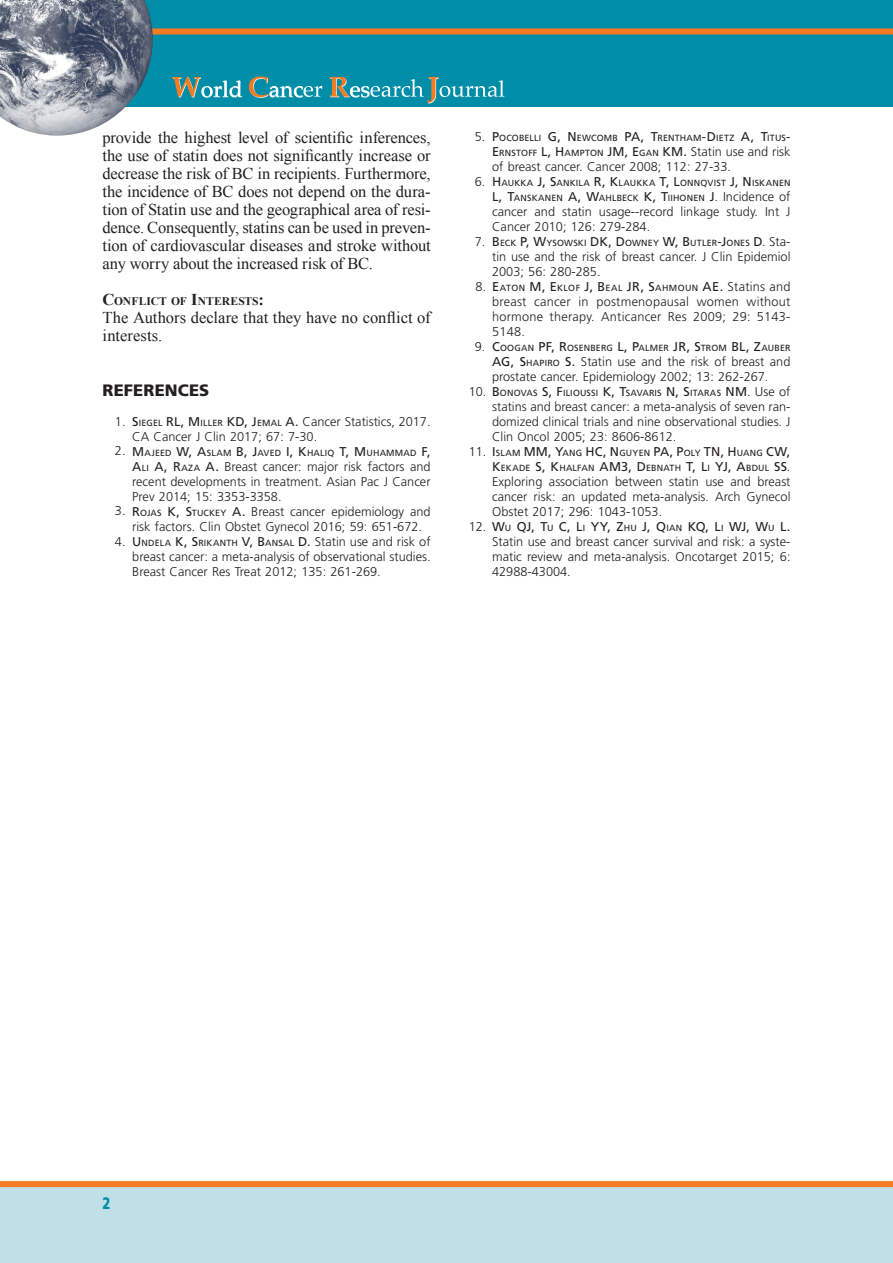
<style>
.page{position:relative;width:893px;height:1263px;background:#fff}
.page>*{position:absolute;margin:0;border:0;box-sizing:border-box;transform-origin:0 0}
.t1{font:16.5px/18px "Times New Roman";letter-spacing:-.005em;color:#231f20;text-align:justify}
.t2{font:900 16.5px "Frutiger";letter-spacing:.01em;color:#231f20}
.t3{font:900 16.5px "Frutiger";color:#008da8;scale:.8 1}
.t4{font:300 12.75px/15px "Frutiger";color:#231f20}
.t5{font:12.75px "Frutiger";color:#231f20}
.t6{font:700 11.55px "Times New Roman";letter-spacing:.005em;color:#231f20}
.t7{font:8.85px/15px "Frutiger";letter-spacing:.02em;color:#231f20}
.t8{font:8.85px "Frutiger";letter-spacing:.05em;color:#231f20}
.s1{font-size:16.5px}
.s2{font-weight:400}
.s3{font-weight:400;font-size:8.85px}
.s4{font-weight:300;font-size:12.75px}
.s5{font-size:12.75px}
.s6{font-size:8.85px}
</style>
<div class="page">
<div style="left:0;top:0;width:893px;height:106px;background:#008da8"></div>
<div style="left:0;top:1181px;width:893px;height:82px;background:#c0e0e8"></div>
<div style="left:0;top:28px;width:893px;height:6px;background:#f47b21"></div>
<div style="left:0;top:1181px;width:893px;height:6px;background:#f47b21"></div>
<img style="left:0;top:0;width:153px;height:136px">
<svg style="left:172px;top:77px;width:70px;height:21px"></svg>
<svg style="left:249px;top:77px;width:73px;height:21px"></svg>
<svg style="left:330px;top:77px;width:174px;height:26px"></svg>
<p class="t1" style="left:102px;top:129px;width:330px">provide the highest level of scientific inferences, the use of statin does not significantly increase or decrease the risk of BC in recipients. Furthermore, the incidence of BC does not depend on the dura&shy;tion of Statin use and the geographical area of resi&shy;dence. Consequently, statins can be used in preven&shy;tion of cardiovascular diseases and stroke without any worry about the increased risk of BC.</p>
<p class="t6" style="left:102px;top:294px;width:163px"><span class="s1">C</span>ONFLICT OF <span class="s1">I</span>NTERESTS<span class="s1">:</span></p>
<p class="t1" style="left:102px;top:309px;width:330px">The Authors declare that they have no conflict of interests.</p>
<p class="t2" style="left:102px;top:380px;width:108px">REFERENCES</p>
<p class="t4" style="left:132px;top:414px;width:300px;text-indent:-17px">1. <span class="s2">S</span> <span class="s3">IEG EL</span> <span class="s2">RL, M</span> <span class="s3">ILLER</span> <span class="s2">KD, J</span><span class="s3">EMAL</span> <span class="s2">A.</span> Cancer Statistics, 2017.<br>CA Cancer J Clin 2017; 67: 7-30.</p>
<p class="t7" style="left:115px;top:445px;width:317px"><span class="s4">2.</span> <span class="s5">M</span>AJ EED <span class="s5">W, A</span>SLAM <span class="s5">B, J</span>AVED <span class="s5">I, K</span>HALIQ <span class="s5">T, M</span> UHAMMAD <span class="s5">F,</span></p>
<p class="t4" style="left:132px;top:459px;width:300px;text-align:justify"><span class="s2">A</span><span class="s3">LI</span> <span class="s2">A, R</span><span class="s3">AZA</span> <span class="s2">A.</span> Breast cancer: major risk factors and recent developments in treatment. Asian Pac J Cancer Prev 2014; 15: 3353-3358.</p>
<p class="t4" style="left:132px;top:504px;width:300px;text-indent:-17px">3. <span class="s2">R</span><span class="s3">OJAS</span> <span class="s2">K, S</span><span class="s3">TUCKEY</span> <span class="s2">A.</span> Breast cancer epidemiology and risk factors. Clin Obstet Gynecol 2016; 59: 651-672.</p>
<p class="t7" style="left:115px;top:535px;width:99px"><span class="s4">4.</span> <span class="s5">U</span> NDELA <span class="s5">K, S</span>RIKANT</p>
<p class="t4" style="left:132px;top:534px;width:300px;text-align:justify;text-indent:99px"><span class="s3">H</span> <span class="s2">V, B</span><span class="s3">AN SAL</span> <span class="s2">D.</span> Statin use and risk of breast cancer: a meta-analysis of observational studies.<br>Breast Cancer Res Treat 2012; 135: 261-269.</p>
<p class="t7" style="left:492px;top:130px;width:300px;text-indent:-17px"><span class="s4">5.</span> <span class="s5">P</span>OCOBELLI <span class="s5">G, N</span>EWCOMB <span class="s5">PA, T</span>RENTHAM<span class="s5">-D</span>IETZ <span class="s5">A, T</span>ITUS<span class="s5">-<br>E</span> RNSTOFF <span class="s5">L, H</span>AMPTON <span class="s5">JM, E</span>GAN</p>
<p class="t4" style="left:492px;top:144px;width:300px;text-indent:170px"><span class="s2">KM .</span> Statin use and risk of breast cancer. Cancer 2008; 112: 27-33.</p>
<p class="t7" style="left:475px;top:175px;width:47px"><span class="s4">6.</span> <span class="s5">H</span>AUKKA</p>
<p class="t5" style="left:537px;top:174px;width:27px">J, S<span class="s6">ANK</span></p>
<p class="t7" style="left:576px;top:175px;width:68px">ILA <span class="s5">R, K</span>LAUKKA</p>
<p class="t7" style="left:659px;top:175px;width:107px"><span class="s5">T, L</span>ONNQVIST <span class="s5">J, N</span>ISKAN</p>
<p class="t7" style="left:779px;top:175px;width:11px">EN</p>
<p class="t7" style="left:492px;top:190px;width:47px"><span class="s5">L, T</span>AN SKAN</p>
<p class="t7" style="left:551px;top:190px;width:240px">EN <span class="s5">A, W</span>AHLBECK <span class="s5">K, T</span>IIHON EN <span class="s5">J</span><span class="s4">. Incidence of</span></p>
<p class="t4" style="left:492px;top:204px;width:300px">cancer and statin usage--record linkage study. Int J<br>Cancer 2010; 126: 279-284.</p>
<p class="t7" style="left:475px;top:235px;width:317px"><span class="s4">7.</span> <span class="s5">B</span> ECK <span class="s5">P, W</span>YSOWSKI <span class="s5">DK, D</span>OWN EY <span class="s5">W, B</span> UTLER<span class="s5">-J</span>ON ES <span class="s5">D</span><span class="s4">. Sta-</span></p>
<p class="t4" style="left:492px;top:249px;width:300px">tin use and the risk of breast cancer. J Clin Epidemiol<br>2003; 56: 280-285.</p>
<p class="t8" style="left:476px;top:282px;width:316px"><span class="s4">8.</span> <span class="s5">E</span>ATON <span class="s5">M, E</span> KLOF <span class="s5">J, B</span> EAL <span class="s5">JR, S</span>AHMOUN <span class="s5">AE.</span> <span class="s4">Statins and</span></p>
<p class="t4" style="left:492px;top:294px;width:300px;text-align:justify">breast cancer in postmenopausal women without hormone therapy. Anticancer Res 2009; 29: 5143- 5148.</p>
<p class="t7" style="left:475px;top:340px;width:47px"><span class="s4">9.</span> <span class="s5">C</span>OOGAN</p>
<p class="t7" style="left:538px;top:340px;width:254px"><span class="s5">PF, R</span>OSEN BERG <span class="s5">L, P</span>ALMER <span class="s5">JR, S</span>TROM <span class="s5">BL, Z</span>AUBER</p>
<p class="t4" style="left:492px;top:354px;width:300px"><span class="s2">AG, S</span> <span class="s3">HAPIRO</span> <span class="s2">S.</span> Statin use and the risk of breast and prostate cancer. Epidemiology 2002; 13: 262-267.</p>
<p class="t7" style="left:469px;top:385px;width:323px"><span class="s4">10.</span> <span class="s5">B</span> ON OVAS <span class="s5">S, F</span>ILIOUSSI <span class="s5">K, T</span>SAVARIS <span class="s5">N, S</span>ITARAS <span class="s5">NM</span> <span class="s4">. Use of</span></p>
<p class="t4" style="left:492px;top:399px;width:300px;text-align:justify">statins and breast cancer: a meta-analysis of seven ran&shy;domized clinical trials and nine observational studies. J Clin Oncol 2005; 23: 8606-8612.</p>
<p class="t7" style="left:469px;top:445px;width:102px"><span class="s4">11.</span> <span class="s5">I</span> SLAM <span class="s5">MM, Y</span>ANG</p>
<p class="t5" style="left:585px;top:444px;width:165px">HC, N<span class="s6">GUYEN</span> PA, P<span class="s6">OLY</span> TN, H <span class="s6">UANG</span></p>
<p class="t5" style="left:766px;top:444px;width:26px">CW,</p>
<p class="t7" style="left:492px;top:460px;width:21px"><span class="s5">K</span>EKAD</p>
<p class="t7" style="left:526px;top:460px;width:138px">E <span class="s5">S, K</span>HALFAN <span class="s5">AM3, D</span>EBNAT</p>
<p class="t4" style="left:492px;top:459px;width:300px;text-align:justify;text-indent:183px"><span class="s3">H</span> <span class="s2">T, L</span><span class="s3">I</span> <span class="s2">YJ, A</span><span class="s3">BDUL</span> <span class="s2">SS</span>.<br>Exploring association between statin use and breast cancer risk: an updated meta-analysis. Arch Gynecol Obstet 2017; 296: 1043-1053.</p>
<p class="t4" style="left:492px;top:519px;width:300px;text-align:justify;text-indent:-23px">12. <span class="s2">W</span><span class="s3">U</span> <span class="s2">QJ, T</span><span class="s3">U</span> <span class="s2">C, L</span><span class="s3">I</span> <span class="s2">YY, Z</span><span class="s3">HU</span> <span class="s2">J, Q</span><span class="s3">IAN</span> <span class="s2">KQ, L</span><span class="s3">I</span> <span class="s2">WJ, W</span><span class="s3">U</span> <span class="s2">L.<br></span>Statin use and breast cancer survival and risk: a syste&shy;matic review and meta-analysis. Oncotarget 2015; 6:<br>42988-43004.</p>
<p class="t3" style="left:102px;top:1193px;width:12px">2</p>
</div>
